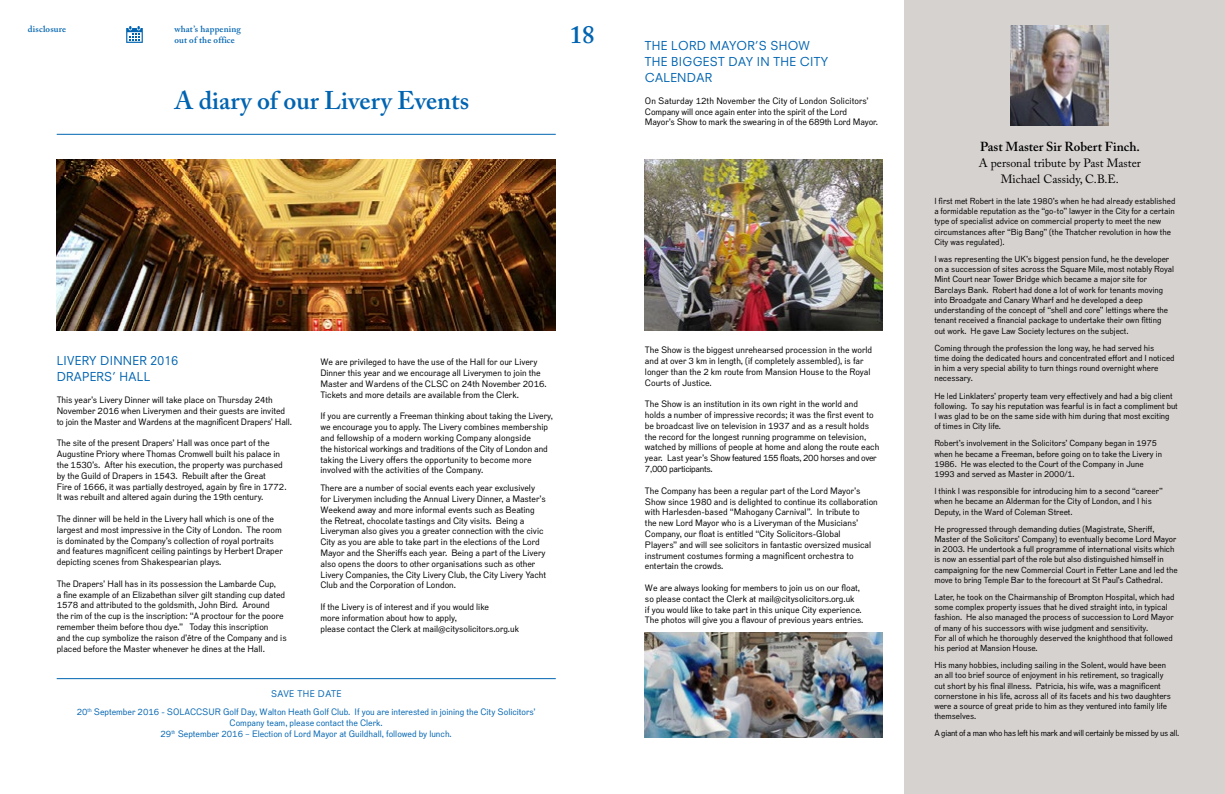
<style>
.page{position:relative;width:1225px;height:794px;background:#fff}
.page>*{position:absolute;margin:0;border:0;box-sizing:border-box;transform-origin:0 0}
.t1{font:600 25.5px "Adobe Caslon Pro";color:#0064b1}
.t2{font:600 25px "Adobe Caslon Pro";color:#0064b1}
.t3{font:600 13px "Adobe Caslon Pro";color:#000}
.t4{font:12px/16px "Neuzeit S";letter-spacing:.02em;color:#0064b1}
.t5{font:12px/16px "Adobe Caslon Pro";color:#000;text-align:center}
.t6{font:9px/10.8px "Dada Grotesk";color:#000}
.t7{font:9px/11px "Dada Grotesk";color:#0064b1;text-align:center}
.t8{font:600 9px/10.8px "Adobe Caslon Pro";letter-spacing:.02em;color:#0064b1}
.t9{font:9px "Neuzeit S";letter-spacing:.04em;color:#0064b1}
.t10{font:8.5px/10.2px "Dada Grotesk";color:#000}
.t11{font:8.5px "Dada Grotesk";letter-spacing:-.03em;color:#000}
</style>
<div class="page">
<div style="left:904px;top:0;width:321px;height:794px;background:#d6d2d0"></div>
<img style="left:1011px;top:26px;width:97px;height:100px">
<img style="left:645px;top:159px;width:237px;height:172px">
<img style="left:645px;top:633px;width:237px;height:104px">
<img style="left:57px;top:159px;width:499px;height:172px">
<hr style="left:57px;top:678px;width:499px;height:1px;background:#0064b1">
<hr style="left:57px;top:134px;width:499px;height:1px;background:#0064b1">
<svg style="left:126px;top:26px;width:17px;height:17px"></svg>
<p class="t8" style="left:28px;top:24px;width:40px">disclosure</p>
<p class="t8" style="left:174px;top:24px;width:68px">what’s happening out of the office</p>
<h1 class="t1" style="left:174px;top:85px;width:296px">A diary of our Livery Events</h1>
<h2 class="t2" style="left:570px;top:20px;width:26px">18</h2>
<h3 class="t4" style="left:645px;top:38px;width:185px">THE LORD MAYOR’S SHOW<br>THE BIGGEST DAY IN THE CITY<br>CALENDAR</h3>
<p class="t6" style="left:645px;top:95px;width:234px">On Saturday 12th November the City of London Solicitors’<br>Company will once again enter into the spirit of the Lord<br>Mayor’s Show to mark the swearing in of the 689th Lord Mayor.</p>
<h3 class="t4" style="left:57px;top:353px;width:123px">LIVERY DINNER 2016<br>DRAPERS’ HALL</h3>
<p class="t6" style="left:57px;top:395px;width:237px">This year’s Livery Dinner will take place on Thursday 24th<br>November 2016 when Liverymen and their guests are invited to join the Master and Wardens at the magnificent Drapers’ Hall.</p>
<p class="t6" style="left:57px;top:438px;width:231px">The site of the present Drapers’ Hall was once part of the Augustine Priory where Thomas Cromwell built his palace in the 1530’s. After his execution, the property was purchased by the Guild of Drapers in 1543. Rebuilt after the Great<br>Fire of 1666, it was partially destroyed, again by fire in 1772.<br>It was rebuilt and altered again during the 19th century.</p>
<p class="t6" style="left:57px;top:513px;width:228px">The dinner will be held in the Livery hall which is one of the largest and most impressive in the City of London. The room is dominated by the Company’s collection of royal portraits and features magnificent ceiling paintings by Herbert Draper depicting scenes from Shakespearian plays.</p>
<p class="t6" style="left:57px;top:578px;width:231px">The Drapers’ Hall has in its possession the Lambarde Cup,<br>a fine example of an Elizabethan silver gilt standing cup dated 1578 and attributed to the goldsmith, John Bird. Around<br>the rim of the cup is the inscription: “A proctour for the poore remember theim before thou dye.” Today this inscription<br>and the cup symbolize the raison d’être of the Company and is placed before the Master whenever he dines at the Hall.</p>
<p class="t6" style="left:320px;top:357px;width:228px">We are privileged to have the use of the Hall for our Livery Dinner this year and we encourage all Liverymen to join the Master and Wardens of the CLSC on 24th November 2016.<br>Tickets and more details are available from the Clerk.</p>
<p class="t6" style="left:320px;top:411px;width:234px">If you are currently a Freeman thinking about taking the Livery, we encourage you to apply. The Livery combines membership and fellowship of a modern working Company alongside<br>the historical workings and traditions of the City of London and taking the Livery offers the opportunity to become more involved with the activities of the Company.</p>
<p class="t6" style="left:320px;top:483px;width:227px">There are a number of social events each year exclusively for Liverymen including the Annual Livery Dinner, a Master’s Weekend away and more informal events such as Beating the Retreat, chocolate tastings and City visits. Being a Liveryman also gives you a greater connection with the civic City as you are able to take part in the elections of the Lord Mayor and the Sheriffs each year. Being a part of the Livery also opens the doors to other organisations such as other Livery Companies, the City Livery Club, the City Livery Yacht Club and the Corporation of London.</p>
<p class="t6" style="left:320px;top:602px;width:200px">If the Livery is of interest and if you would like<br>more information about how to apply,<br>please contact the Clerk at mail@citysolicitors.org.uk</p>
<p class="t9" style="left:271px;top:688px;width:72px">SAVE THE DATE</p>
<p class="t7" style="left:77px;top:706px;width:460px">20<sup>th</sup> September 2016 - SOLACCSUR Golf Day, Walton Heath Golf Club. If you are interested in joining the City Solicitors’<br>Company team, please contact the Clerk.<br>29<sup>th</sup> September 2016 – Election of Lord Mayor at Guildhall, followed by lunch.</p>
<p class="t6" style="left:645px;top:345px;width:229px">The Show is the biggest unrehearsed procession in the world and at over 3 km in length, (if completely assembled), is far longer than the 2 km route from Mansion House to the Royal Courts of Justice.</p>
<p class="t6" style="left:645px;top:399px;width:236px">The Show is an institution in its own right in the world and holds a number of impressive records; it was the first event to be broadcast live on television in 1937 and as a result holds the record for the longest running programme on television, watched by millions of people at home and along the route each year. Last year’s Show featured 155 floats, 200 horses and over 7,000 participants.</p>
<p class="t6" style="left:645px;top:485px;width:234px">The Company has been a regular part of the Lord Mayor’s Show since 1980 and is delighted to continue its collaboration with Harlesden-based “Mahogany Carnival”. In tribute to<br>the new Lord Mayor who is a Liveryman of the Musicians’ Company, our float is entitled “City Solicitors-Global<br>Players” and will see solicitors in fantastic oversized musical instrument costumes forming a magnificent orchestra to entertain the crowds.</p>
<p class="t6" style="left:645px;top:582px;width:220px">We are always looking for members to join us on our float, so please contact the Clerk at mail@citysolicitors.org.uk<br>if you would like to take part in this unique City experience.<br>The photos will give you a flavour of previous years entries.</p>
<h3 class="t3" style="left:980px;top:139px;width:161px">Past Master Sir Robert Finch.</h3>
<h3 class="t5" style="left:978px;top:155px;width:164px">A personal tribute by Past Master<br>Michael Cassidy, C.B.E.</h3>
<p class="t10" style="left:934px;top:196px;width:242px">I first met Robert in the late 1980’s when he had already established a formidable reputation as the “go-to” lawyer in the City for a certain type of specialist advice on commercial property to meet the new circumstances after “Big Bang” (the Thatcher revolution in how the City was regulated).</p>
<p class="t10" style="left:934px;top:254px;width:241px">I was representing the UK’s biggest pension fund, he the developer on a succession of sites across the Square Mile, most notably Royal Mint Court near Tower Bridge which became a major site for Barclays Bank. Robert had done a lot of work for tenants moving into Broadgate and Canary Wharf and he developed a deep understanding of the concept of “shell and core” lettings where the tenant received a financial package to undertake their own fitting out work. He gave Law Society lectures on the subject.</p>
<p class="t10" style="left:934px;top:343px;width:242px">Coming through the profession the long way, he had served his<br>time doing the dedicated hours and concentrated effort and I noticed in him a very special ability to turn things round overnight where necessary.</p>
<p class="t10" style="left:934px;top:391px;width:245px">He led Linklaters’ property team very effectively and had a big client following. To say his reputation was fearful is in fact a compliment but I was glad to be on the same side with him during that most exciting of times in City life.</p>
<p class="t10" style="left:934px;top:438px;width:229px">Robert’s involvement in the Solicitors’ Company began in 1975 when he became a Freeman, before going on to take the Livery in 1986. He was elected to the Court of the Company in June 1993 and served as Master in 2000/1.</p>
<p class="t10" style="left:934px;top:486px;width:230px">I think I was responsible for introducing him to a second “career” when he became an Alderman for the City of London, and I his<br>Deputy, in the Ward of Coleman Street.</p>
<p class="t10" style="left:934px;top:524px;width:245px">He progressed through demanding duties (Magistrate, Sheriff, Master of the Solicitors’ Company) to eventually become Lord Mayor in 2003. He undertook a full programme of international visits which is now an essential part of the role but also distinguished himself in campaigning for the new Commercial Court in Fetter Lane and led the move to bring Temple Bar to the forecourt at St Paul’s Cathedral.</p>
<p class="t10" style="left:934px;top:592px;width:242px">Later, he took on the Chairmanship of Brompton Hospital, which had some complex property issues that he dived straight into, in typical fashion. He also managed the process of succession to Lord Mayor of many of his successors with wise judgment and sensitivity.<br>For all of which he thoroughly deserved the knighthood that followed his period at Mansion House.</p>
<p class="t10" style="left:934px;top:660px;width:238px">His many hobbies, including sailing in the Solent, would have been an all too brief source of enjoyment in his retirement, so tragically cut short by his final illness. Patricia, his wife, was a magnificent cornerstone in his life, across all of its facets and his two daughters were a source of great pride to him as they ventured into family life themselves.</p>
<p class="t11" style="left:934px;top:728px;width:246px">A giant of a man who has left his mark and will certainly be missed by us all.</p>
</div>
